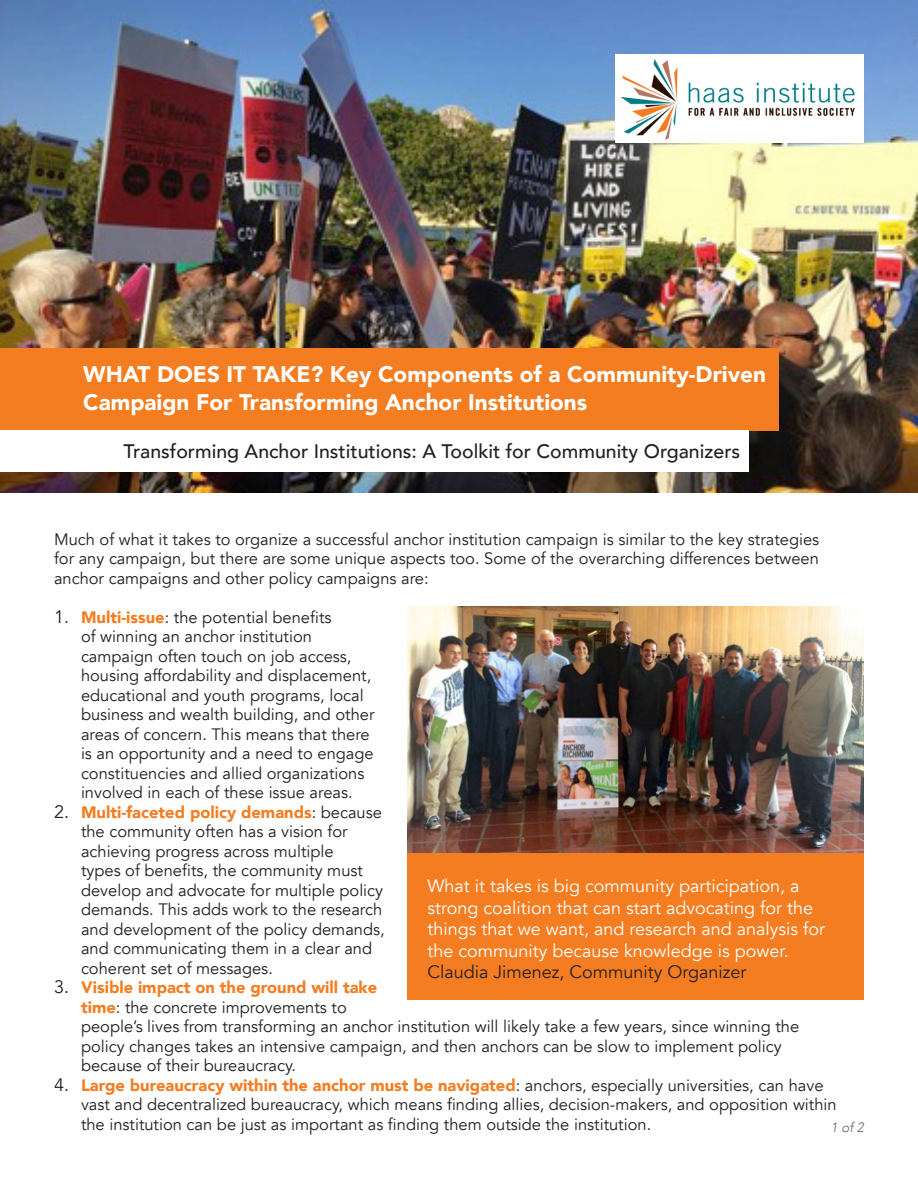
<style>
.page{position:relative;width:918px;height:1188px;background:#fff}
.page>*{position:absolute;margin:0;border:0;box-sizing:border-box;transform-origin:0 0}
.t1{font:900 22.5px/28.8px "Avenir";color:#fff}
.t2{font:500 19.5px "Avenir";color:#231f20}
.Paragraph_Style_1{font:18px/21.6px "Avenir";color:#fff}
.Paragraph_Style_1-2{font:18px "Avenir";color:#231f20}
.Paragraph_Style_1-3{font:16.5px/19.5px "Avenir";color:#231f20}
.t3{font:italic 300 13.5px "Avenir";color:#636366}
.s1{font-size:18px}
.s2{font-weight:900;color:#f47d21}
</style>
<div class="page">
<img style="left:0;top:0;width:918px;height:492px">
<div style="left:0;top:348px;width:779px;height:82px;background:#f47d21"></div>
<div style="left:0;top:430px;width:748px;height:41px;background:#fff"></div>
<div style="left:407px;top:852px;width:457px;height:148px;background:#f47d21"></div>
<img style="left:616px;top:54px;width:248px;height:88px">
<img style="left:407px;top:606px;width:457px;height:246px">
<p class="t1" style="left:83px;top:359px;width:684px">WHAT DOES IT TAKE? Key Components of a Community-Driven<br>Campaign For Transforming Anchor Institutions</p>
<p class="t2" style="left:124px;top:435px;width:618px">Transforming Anchor Institutions: A Toolkit for Community Organizers</p>
<p class="Paragraph_Style_1-3" style="left:54px;top:530px;width:767px;text-align:justify">Much of what it takes to organize a successful anchor institution campaign is similar to the key strategies for any campaign, but there are some unique aspects too. Some of the overarching differences between anchor campaigns and other policy campaigns are:</p>
<p class="Paragraph_Style_1-3" style="left:81px;top:608px;width:295px;text-indent:-27px"><span class="s1">1.</span> <span class="s2">Multi-issue</span>: the potential benefits<br>of winning an anchor institution campaign often touch on job access, housing affordability and displacement, educational and youth programs, local business and wealth building, and other areas of concern. This means that there is an opportunity and a need to engage constituencies and allied organizations involved in each of these issue areas.</p>
<p class="Paragraph_Style_1-3" style="left:81px;top:803px;width:305px;text-indent:-27px"><span class="s1">2.</span> <span class="s2">Multi-faceted policy demands</span>: because the community often has a vision for achieving progress across multiple<br>types of benefits, the community must develop and advocate for multiple policy demands. This adds work to the research and development of the policy demands, and communicating them in a clear and coherent set of messages.</p>
<p class="Paragraph_Style_1-3" style="left:81px;top:978px;width:720px;text-indent:-27px"><span class="s1">3.</span> <span class="s2">Visible impact on the ground will take<br>time</span>: the concrete improvements to<br>people’s lives from transforming an anchor institution will likely take a few years, since winning the policy changes takes an intensive campaign, and then anchors can be slow to implement policy because of their bureaucracy.</p>
<p class="Paragraph_Style_1-3" style="left:81px;top:1076px;width:757px;text-indent:-27px"><span class="s1">4.</span> <span class="s2">Large bureaucracy within the anchor must be navigated</span>: anchors, especially universities, can have vast and decentralized bureaucracy, which means finding allies, decision-makers, and opposition within the institution can be just as important as finding them outside the institution.</p>
<p class="Paragraph_Style_1" style="left:428px;top:875px;width:399px">What it takes is big community participation, a strong coalition that can start advocating for the things that we want, and research and analysis for the community because knowledge is power.</p>
<p class="Paragraph_Style_1-2" style="left:428px;top:962px;width:321px">Claudia Jimenez, Community Organizer</p>
<p class="t3" style="left:831px;top:1119px;width:35px">1 of 2</p>
</div>
